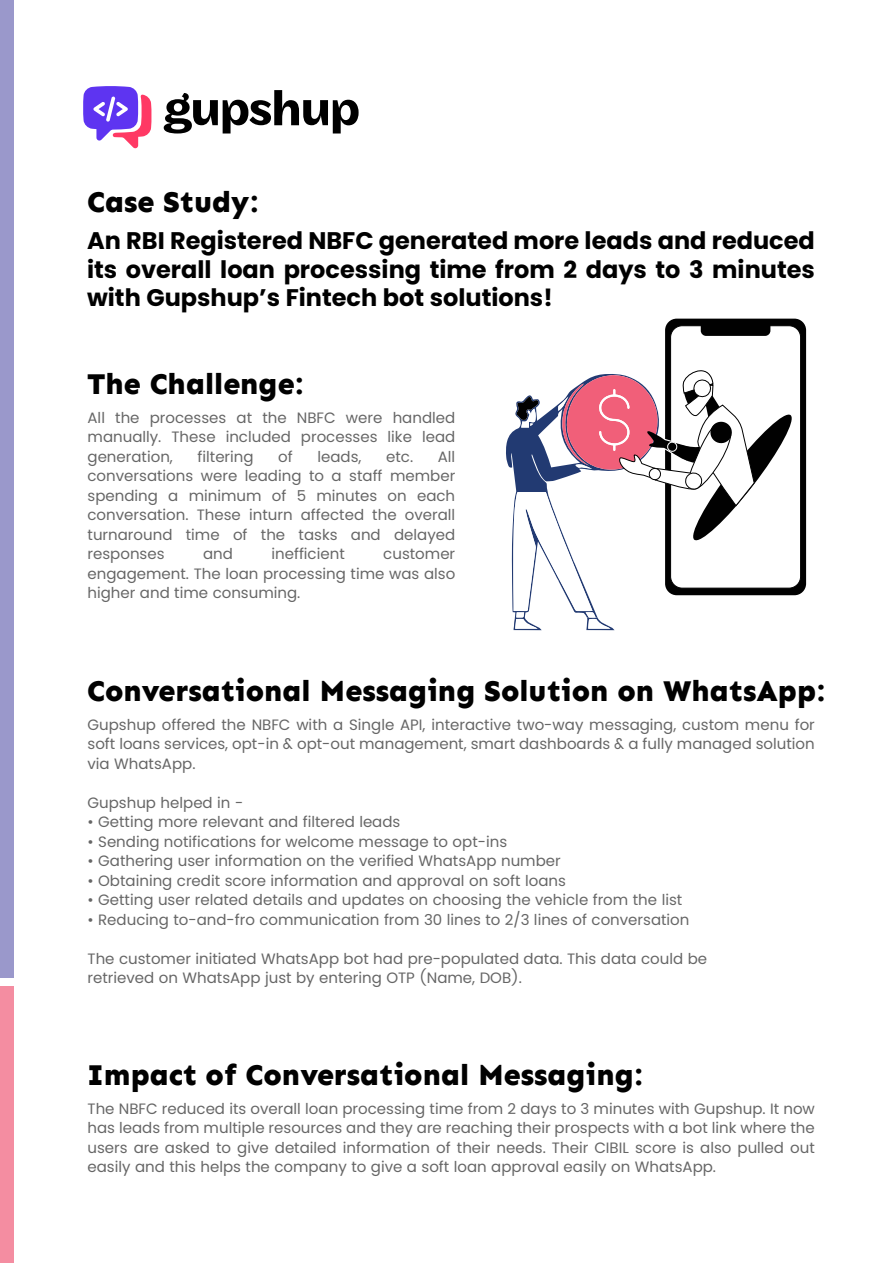
<style>
.page{position:relative;width:893px;height:1263px;background:#fff}
.page>*{position:absolute;margin:0;border:0;box-sizing:border-box;transform-origin:0 0}
.t1{font:800 30px "Sen";color:#010101}
.t2{font:700 24px/28.8px "Poppins";color:#000;text-align:justify}
.t3{font:15px/19.5px "Poppins";color:#666;text-align:justify}
</style>
<div class="page">
<div style="left:0;top:986px;width:13px;height:277px;background:#f48da1"></div>
<div style="left:0;top:0;width:13px;height:977px;background:#9a98cb"></div>
<div style="left:665px;top:319px;width:141px;height:276px;background:#010101;border-radius:12px"></div>
<div style="left:671px;top:326px;width:130px;height:262px;background:#fff;border-radius:12px"></div>
<div style="left:701px;top:320px;width:69px;height:16px;background:#010101;border-radius:5px"></div>
<svg style="left:506px;top:363px;width:290px;height:267px"></svg>
<svg style="left:164px;top:90px;width:195px;height:43px"></svg>
<svg style="left:83px;top:86px;width:69px;height:62px"></svg>
<h1 class="t1" style="left:87px;top:185px;width:174px">Case Study:</h1>
<h2 class="t2" style="left:87px;top:226px;width:729px">An RBI Registered NBFC generated more leads and reduced its overall loan processing time from 2 days to 3 minutes with Gupshup’s Fintech bot solutions!</h2>
<h1 class="t1" style="left:87px;top:367px;width:219px">The Challenge:</h1>
<p class="t3" style="left:88px;top:408px;width:369px">All the processes at the NBFC were handled manually. These included processes like lead generation,</p>
<p class="t3" style="left:198px;top:447px;width:58px">filtering</p>
<p class="t3" style="left:278px;top:447px;width:16px">of</p>
<p class="t3" style="left:317px;top:447px;width:46px">leads,</p>
<p class="t3" style="left:386px;top:447px;width:29px">etc.</p>
<p class="t3" style="left:88px;top:447px;width:369px;text-indent:350px">All conversations were leading to a staff member spending a minimum of 5 minutes on each conversation. These inturn affected the overall turnaround time of the tasks and delayed responses</p>
<p class="t3" style="left:203px;top:544px;width:31px">and</p>
<p class="t3" style="left:271px;top:544px;width:75px">inefficient</p>
<p class="t3" style="left:88px;top:544px;width:369px;text-indent:296px">customer engagement. The loan processing time was also higher and time consuming.</p>
<h1 class="t1" style="left:87px;top:674px;width:740px">Conversational Messaging Solution on WhatsApp:</h1>
<p class="t3" style="left:88px;top:715px;width:729px">Gupshup offered the NBFC with a Single API, interactive two-way messaging, custom menu for soft loans services, opt-in &amp; opt-out management, smart dashboards &amp; a fully managed solution via WhatsApp.</p>
<p class="t3" style="left:88px;top:793px;width:157px">Gupshup helped in -</p>
<p class="t3" style="left:88px;top:812px;width:314px">• Getting more relevant and filtered leads</p>
<p class="t3" style="left:88px;top:832px;width:421px">• Sending notifications for welcome message to opt-ins</p>
<p class="t3" style="left:88px;top:851px;width:475px">• Gathering user information on the verified WhatsApp number</p>
<p class="t3" style="left:88px;top:871px;width:480px">• Obtaining credit score information and approval on soft loans</p>
<p class="t3" style="left:88px;top:890px;width:596px">• Getting user related details and updates on choosing the vehicle from the list</p>
<p class="t3" style="left:88px;top:910px;width:603px">• Reducing to-and-fro communication from 30 lines to 2/3 lines of conversation</p>
<p class="t3" style="left:88px;top:949px;width:621px">The customer initiated WhatsApp bot had pre-populated data. This data could be retrieved on WhatsApp just by entering OTP (Name, DOB).</p>
<h1 class="t1" style="left:87px;top:1058px;width:558px">Impact of Conversational Messaging:</h1>
<p class="t3" style="left:88px;top:1098px;width:729px">The NBFC reduced its overall loan processing time from 2 days to 3 minutes with Gupshup. It now has leads from multiple resources and they are reaching their prospects with a bot link where the users are asked to give detailed information of their needs. Their CIBIL score is also pulled out easily and this helps the company to give a soft loan approval easily on WhatsApp.</p>
</div>
